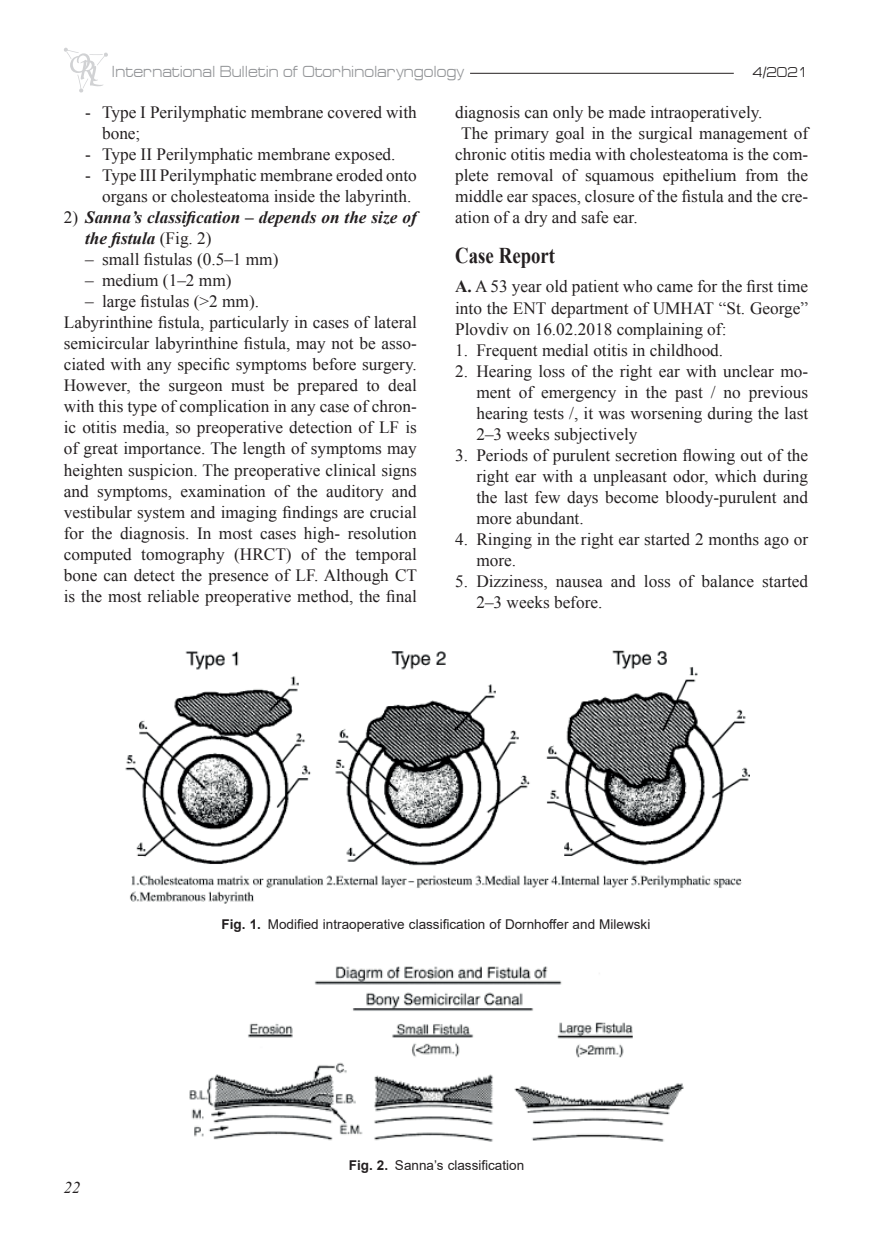
<style>
.page{position:relative;width:872px;height:1234px;background:#fff}
.page>*{position:absolute;margin:0;border:0;box-sizing:border-box;transform-origin:0 0}
.t1{font:700 22.5px "Times New Roman";color:#231f20;scale:.83 1}
.t2{font:17.25px/21px "Times New Roman";color:#231f20}
.t3{font:italic 700 17.25px/21px "Times New Roman";color:#231f20}
.t4{font:italic 16.5px "Times New Roman";color:#231f20}
.t5{font:16.2px "Europe Ext";color:#939598;scale:.83 1}
.t6{font:14.4px "Europe Ext";color:#231f20;scale:.83 1}
.t7{font:13.5px "Arial";color:#231f20}
.s1{font-weight:400;font-style:normal}
.s2{font-weight:700}
</style>
<div class="page">
<hr style="left:470px;top:73px;width:264px;height:1px;background:#231f20">
<svg style="left:64px;top:48px;width:44px;height:44px"></svg>
<img style="left:125px;top:650px;width:624px;height:253px">
<img style="left:189px;top:966px;width:494px;height:175px">
<p class="t5" style="left:112px;top:62px;width:426px">International Bulletin of Otorhinolaryngology</p>
<p class="t6" style="left:752px;top:64px;width:69px">4/2021</p>
<p class="t2" style="left:102px;top:101px;width:316px;text-indent:-17px">- Type I Perilymphatic membrane covered with bone;</p>
<p class="t2" style="left:85px;top:143px;width:312px">- Type II Perilymphatic membrane exposed.</p>
<p class="t2" style="left:102px;top:164px;width:316px;text-indent:-17px">- Type III Perilymphatic membrane eroded onto organs or cholesteatoma inside the labyrinth.</p>
<p class="t3" style="left:85px;top:206px;width:333px;text-indent:-21px"><span class="s1">2)</span> Sanna’s classification – depends on the size of the fistula <span class="s1">(Fig. 2)</span></p>
<p class="t2" style="left:85px;top:248px;width:195px">– small fistulas (0.5–1 mm)</p>
<p class="t2" style="left:85px;top:269px;width:148px">– medium (1–2 mm)</p>
<p class="t2" style="left:64px;top:290px;width:355px;text-indent:21px">– large fistulas (&gt;2 mm).<br>Labyrinthine fistula, particularly in cases of lateral semicircular labyrinthine fistula, may not be asso&shy;ciated with any specific symptoms before surgery.<br>However, the surgeon must be prepared to deal with this type of complication in any case of chron&shy;ic otitis media, so preoperative detection of LF is of great importance. The length of symptoms may heighten suspicion. The preoperative clinical signs and symptoms, examination of the auditory and vestibular system and imaging findings are crucial for the diagnosis. In most cases high- resolution computed tomography (HRCT) of the temporal bone can detect the presence of LF. Although CT is the most reliable preoperative method, the final</p>
<p class="t2" style="left:455px;top:101px;width:309px">diagnosis can only be made intraoperatively.</p>
<p class="t2" style="left:461px;top:122px;width:348px">The primary goal in the surgical management of</p>
<p class="t2" style="left:455px;top:143px;width:354px">chronic otitis media with cholesteatoma is the com-</p>
<p class="t2" style="left:455px;top:164px;width:354px">plete removal of squamous epithelium from the</p>
<p class="t2" style="left:455px;top:185px;width:354px">middle ear spaces, closure of the fistula and the cre-</p>
<p class="t2" style="left:455px;top:206px;width:184px">ation of a dry and safe ear.</p>
<h1 class="t1" style="left:455px;top:239px;width:122px">Case Report</h1>
<p class="t2" style="left:455px;top:275px;width:354px;text-align:justify"><span class="s2">А.</span> A 53 year old patient who came for the first time into the ENT department of UMHAT “St. George” Plovdiv on 16.02.2018 complaining of:</p>
<p class="t2" style="left:455px;top:338px;width:269px">1. Frequent medial otitis in childhood.</p>
<p class="t2" style="left:476px;top:359px;width:333px;text-align:justify;text-indent:-21px">2. Hearing loss of the right ear with unclear mo&shy;ment of emergency in the past / no previous hearing tests /, it was worsening during the last 2–3 weeks subjectively</p>
<p class="t2" style="left:476px;top:443px;width:333px;text-align:justify;text-indent:-21px">3. Periods of purulent secretion flowing out of the right ear with a unpleasant odor, which during the last few days become bloody-purulent and more abundant.</p>
<p class="t2" style="left:476px;top:527px;width:333px;text-indent:-21px">4. Ringing in the right ear started 2 months ago or more.</p>
<p class="t2" style="left:476px;top:569px;width:333px;text-indent:-21px">5. Dizziness, nausea and loss of balance started<br>2–3 weeks before.</p>
<p class="t7" style="left:222px;top:914px;width:430px"><span class="s2">Fig. 1.</span> Modified intraoperative classification of Dornhoffer and Milewski</p>
<p class="t4" style="left:64px;top:1175px;width:18px">22</p>
<p class="t7" style="left:349px;top:1155px;width:177px"><span class="s2">Fig. 2.</span> Sanna’s classification</p>
</div>
